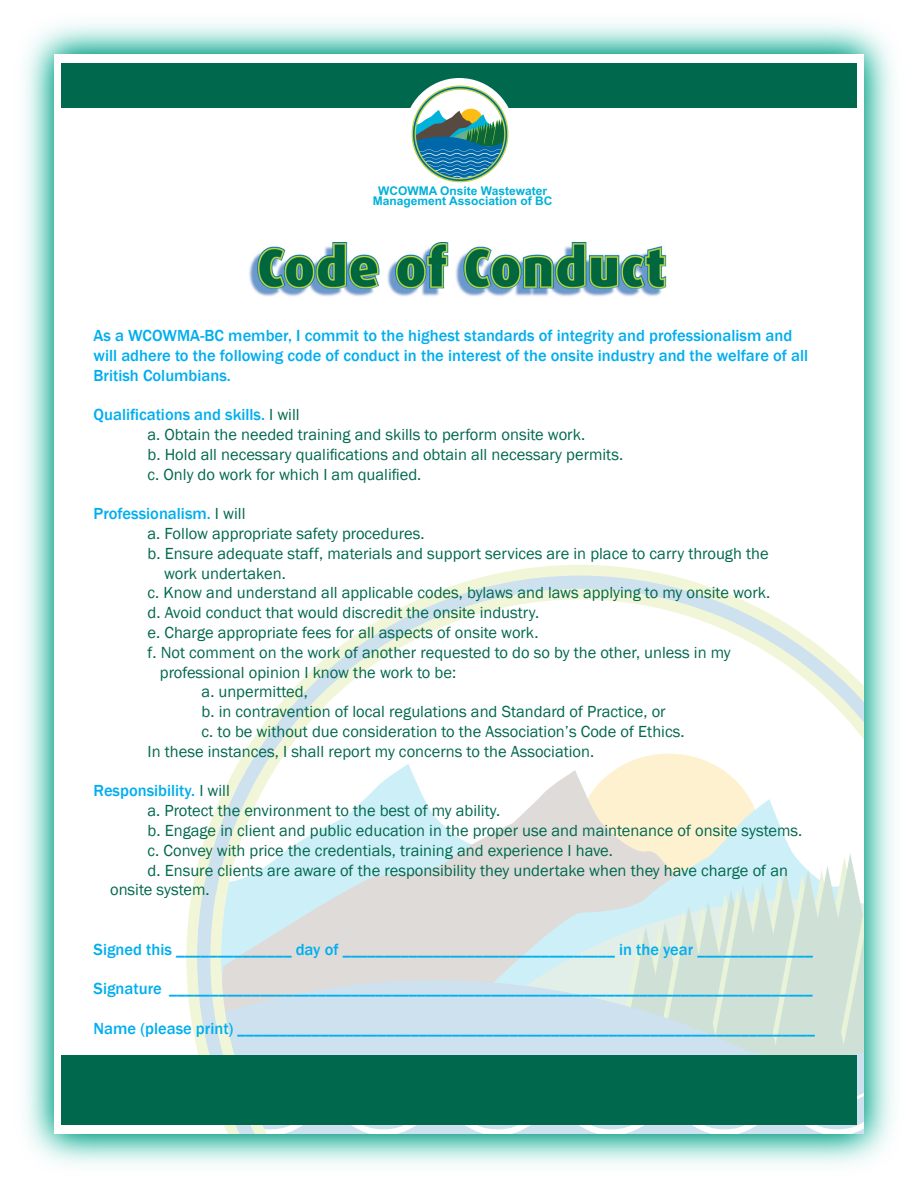
<style>
.page{position:relative;width:918px;height:1188px;background:#fff}
.page>*{position:absolute;margin:0;border:0;box-sizing:border-box;transform-origin:0 0}
.t1{font:16.5px/19.8px "Franklin Gothic";color:#00684d}
.t2{font:500 16.5px/19.8px "Franklin Gothic";color:#00aeef}
.t3{font:700 12px/10.5px "Arial";color:#00b1d9;text-align:center}
.s1{font-weight:400;color:#00684d}
</style>
<div class="page">
<img style="left:25px;top:23px;width:869px;height:1142px">
<div style="left:54px;top:54px;width:810px;height:1080px;background:#fff"></div>
<div style="left:61px;top:63px;width:796px;height:45px;background:#00684d"></div>
<svg style="left:186px;top:565px;width:678px;height:569px"></svg>
<div style="left:61px;top:1055px;width:796px;height:70px;background:#00684d"></div>
<img style="left:249px;top:242px;width:418px;height:55px">
<div style="left:404px;top:78px;width:111px;height:111px;background:#fff;border-radius:50%"></div>
<svg style="left:412px;top:86px;width:96px;height:96px"></svg>
<p class="t3" style="left:373px;top:186px;width:181px">WCOWMA Onsite Wastewater<br>Management Association of BC</p>
<p class="t2" style="left:94px;top:326px;width:716px">As a WCOWMA-BC member, I commit to the highest standards of integrity and professionalism and will adhere to the following code of conduct in the interest of the onsite industry and the welfare of all<br>British Columbians.</p>
<p class="t2" style="left:94px;top:405px;width:208px">Qualifications and skills. <span class="s1">I will</span></p>
<p class="t1" style="left:148px;top:425px;width:439px">a. Obtain the needed training and skills to perform onsite work.</p>
<p class="t1" style="left:148px;top:445px;width:477px">b. Hold all necessary qualifications and obtain all necessary permits.</p>
<p class="t1" style="left:148px;top:465px;width:275px">c. Only do work for which I am qualified.</p>
<p class="t2" style="left:94px;top:504px;width:153px">Professionalism. <span class="s1">I will</span></p>
<p class="t1" style="left:148px;top:524px;width:278px">a. Follow appropriate safety procedures.</p>
<p class="t1" style="left:164px;top:544px;width:606px;text-indent:-16px">b. Ensure adequate staff, materials and support services are in place to carry through the work undertaken.</p>
<p class="t1" style="left:148px;top:583px;width:624px">c. Know and understand all applicable codes, bylaws and laws applying to my onsite work.</p>
<p class="t1" style="left:148px;top:603px;width:393px">d. Avoid conduct that would discredit the onsite industry.</p>
<p class="t1" style="left:148px;top:623px;width:392px">e. Charge appropriate fees for all aspects of onsite work.</p>
<p class="t1" style="left:148px;top:643px;width:585px">f. Not comment on the work of another requested to do so by the other, unless in my</p>
<p class="t1" style="left:160px;top:663px;width:298px">professional opinion I know the work to be:</p>
<p class="t1" style="left:202px;top:682px;width:108px">a. unpermitted,</p>
<p class="t1" style="left:202px;top:702px;width:466px">b. in contravention of local regulations and Standard of Practice, or</p>
<p class="t1" style="left:202px;top:722px;width:484px">c. to be without due consideration to the Association’s Code of Ethics.</p>
<p class="t1" style="left:148px;top:742px;width:448px">In these instances, I shall report my concerns to the Association.</p>
<p class="t2" style="left:94px;top:781px;width:138px">Responsibility. <span class="s1">I will</span></p>
<p class="t1" style="left:148px;top:801px;width:354px">a. Protect the environment to the best of my ability.</p>
<p class="t1" style="left:148px;top:821px;width:656px">b. Engage in client and public education in the proper use and maintenance of onsite systems.</p>
<p class="t1" style="left:148px;top:841px;width:467px">c. Convey with price the credentials, training and experience I have.</p>
<p class="t1" style="left:110px;top:861px;width:679px;text-indent:38px">d. Ensure clients are aware of the responsibility they undertake when they have charge of an onsite system.</p>
<p class="t2" style="left:94px;top:940px;width:721px">Signed this ______________ day of _________________________________ in the year ______________</p>
<p class="t2" style="left:94px;top:979px;width:721px">Signature ______________________________________________________________________________</p>
<p class="t2" style="left:94px;top:1019px;width:723px">Name (please print) ______________________________________________________________________</p>
</div>
